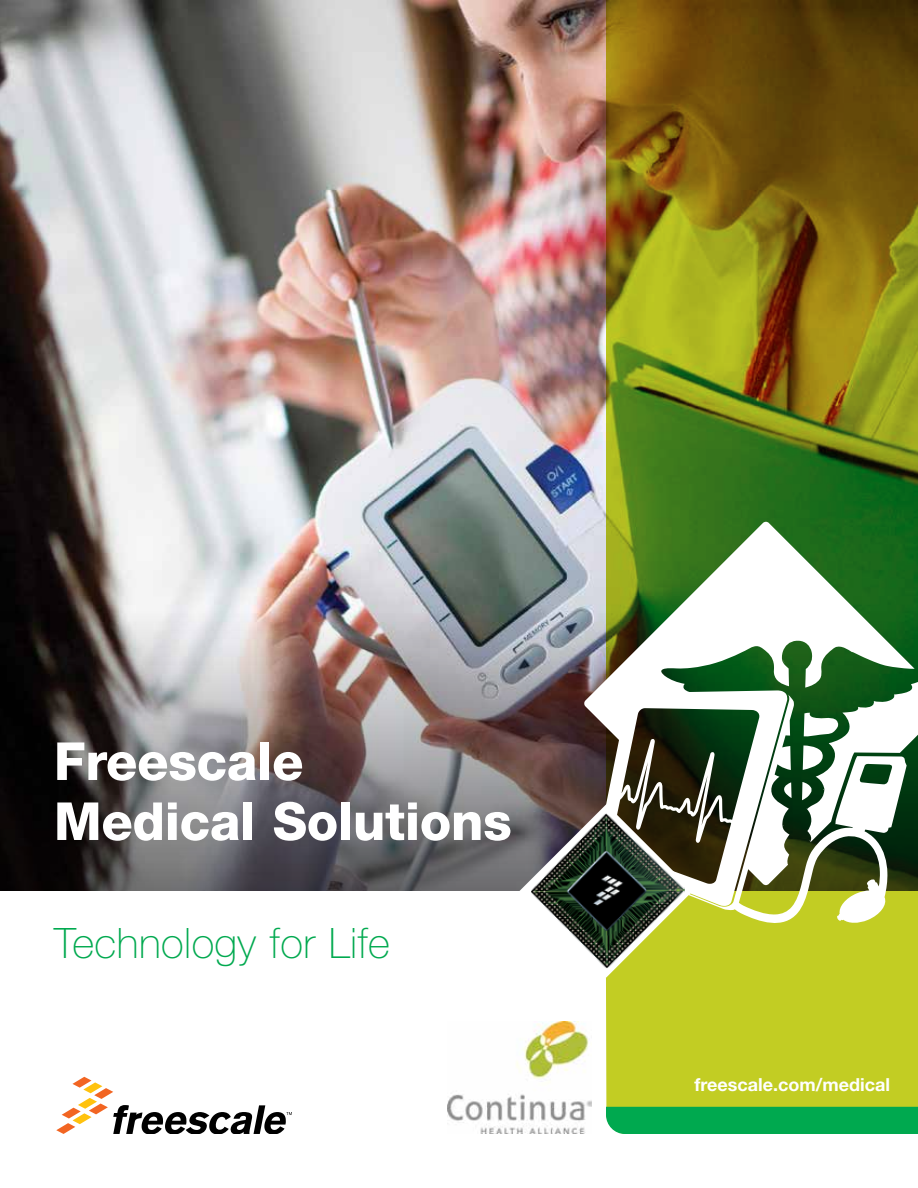
<style>
.page{position:relative;width:918px;height:1188px;background:#fff}
.page>*{position:absolute;margin:0;border:0;box-sizing:border-box;transform-origin:0 0}
.t1{font:800 52.5px/60px "Helvetica Neue LT Pro";letter-spacing:-.005em;color:#fff}
.t2{font:100 42px "Helvetica Neue LT Pro";letter-spacing:.01em;color:#00a94f}
.t3{font:700 18px "Helvetica Neue LT Pro";color:#fff}
</style>
<div class="page">
<div style="left:606px;top:891px;width:312px;height:216px;background:#c2cd23"></div>
<img style="left:0;top:0;width:606px;height:891px">
<svg style="left:606px;top:0;width:312px;height:891px;background:#736e13"></svg>
<svg style="left:56px;top:1077px;width:236px;height:57px"></svg>
<div style="left:606px;top:1107px;width:312px;height:27px;background:#00a94f"></div>
<svg style="left:584px;top:521px;width:331px;height:385px"></svg>
<svg style="left:802px;top:679px;width:116px;height:163px"></svg>
<svg style="left:600px;top:695px;width:307px;height:235px"></svg>
<svg style="left:519px;top:804px;width:174px;height:174px"></svg>
<img style="left:531px;top:812px;width:154px;height:157px">
<img style="left:447px;top:1022px;width:144px;height:111px">
<p class="t1" style="left:54px;top:731px;width:459px">Freescale<br>Medical Solutions</p>
<p class="t2" style="left:54px;top:918px;width:338px">Technology for Life</p>
<p class="t3" style="left:695px;top:1074px;width:197px">freescale.com/medical</p>
</div>
